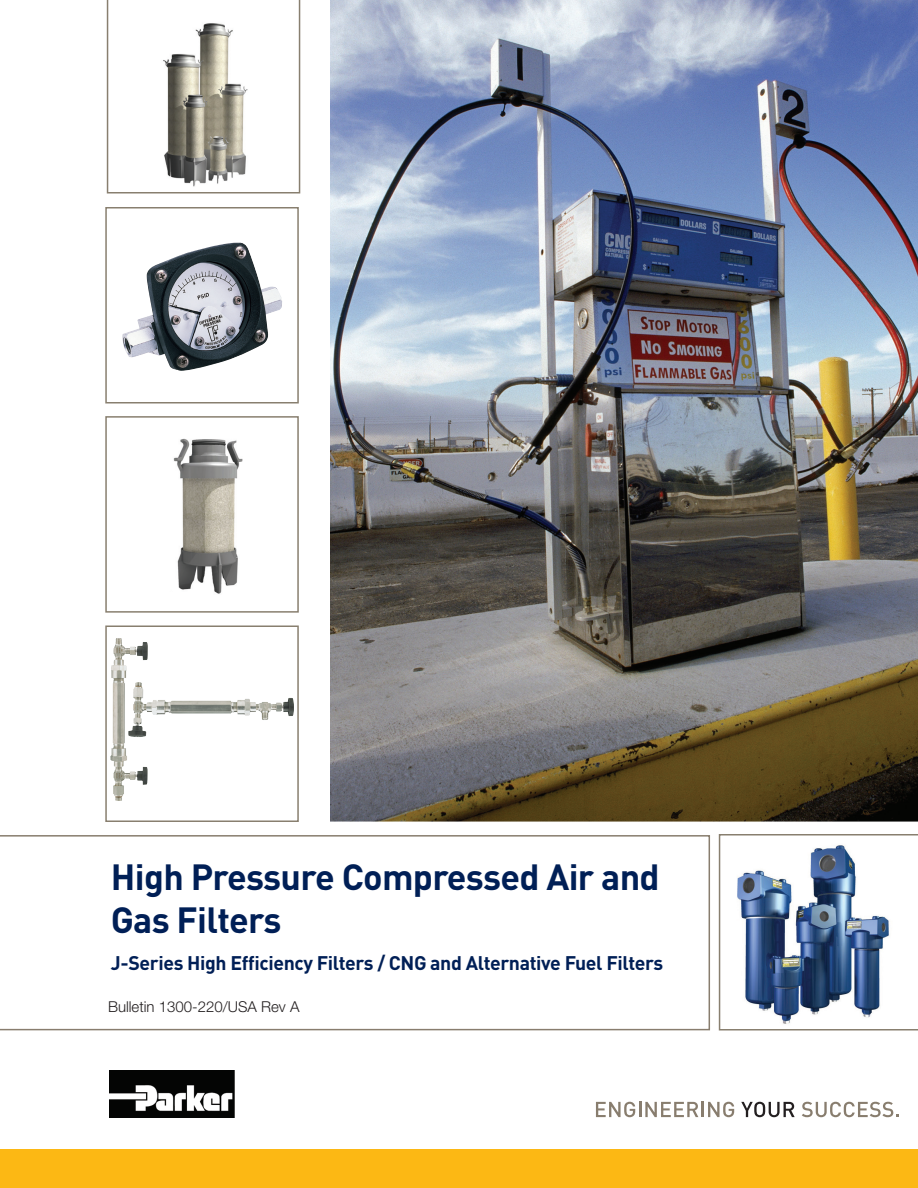
<style>
.page{position:relative;width:918px;height:1188px;background:#fff}
.page>*{position:absolute;margin:0;border:0;box-sizing:border-box;transform-origin:0 0}
.t1{font:700 36px/43.2px "DINOT";letter-spacing:-.02em;color:#001f56}
.t2{font:700 19.5px "DINOT";letter-spacing:-.02em;color:#001f56}
.t3{font:300 15px "Helvetica Neue LT Std";color:#231f20}
</style>
<div class="page">
<svg style="left:0;top:835px;width:710px;height:195px"></svg>
<svg style="left:596px;top:1102px;width:138px;height:15px"></svg>
<svg style="left:741px;top:1102px;width:54px;height:15px"></svg>
<svg style="left:802px;top:1102px;width:97px;height:15px"></svg>
<img style="left:109px;top:1070px;width:125px;height:48px">
<svg style="left:719px;top:834px;width:199px;height:196px"></svg>
<div style="left:105px;top:626px;width:194px;height:196px;border:2px solid #887f6f"></div>
<div style="left:105px;top:207px;width:194px;height:197px;border:2px solid #887f6f"></div>
<svg style="left:107px;top:0;width:193px;height:194px"></svg>
<img style="left:734px;top:843px;width:160px;height:185px">
<img style="left:330px;top:0;width:588px;height:822px">
<img style="left:161px;top:19px;width:89px;height:169px">
<img style="left:122px;top:243px;width:160px;height:128px">
<img style="left:128px;top:682px;width:43px;height:55px">
<img style="left:110px;top:639px;width:6px;height:159px">
<img style="left:173px;top:438px;width:70px;height:156px">
<div style="left:105px;top:416px;width:194px;height:197px;border:2px solid #887f6f"></div>
<div style="left:0;top:1149px;width:918px;height:39px;background:#fcb814"></div>
<h1 class="t1" style="left:111px;top:854px;width:550px">High Pressure Compressed Air and<br>Gas Filters</h1>
<p class="t2" style="left:111px;top:950px;width:554px">J-Series High Efficiency Filters / CNG and Alternative Fuel Filters</p>
<p class="t3" style="left:108px;top:998px;width:193px">Bulletin 1300-220/USA Rev A</p>
</div>
